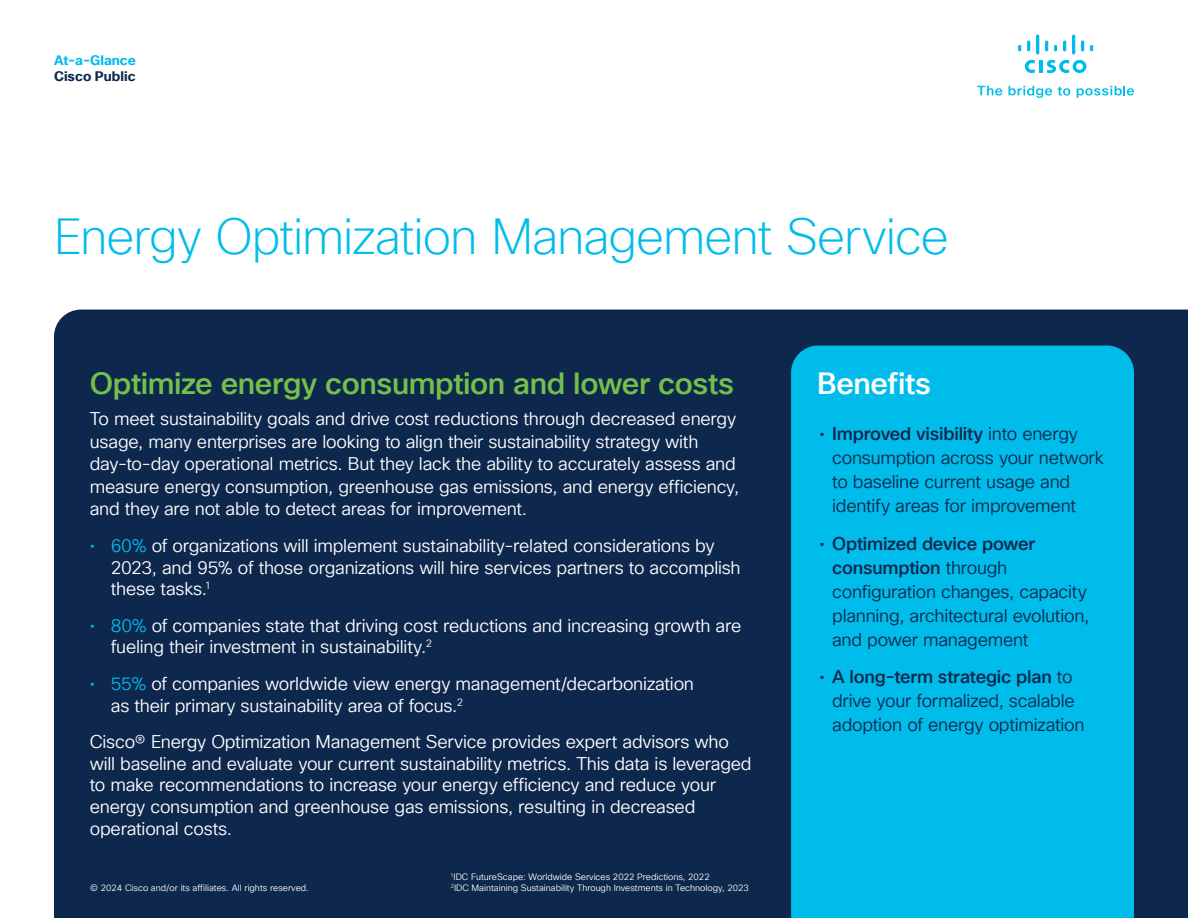
<style>
.page{position:relative;width:1188px;height:918px;background:#fff}
.page>*{position:absolute;margin:0;border:0;box-sizing:border-box;transform-origin:0 0}
.t1{font:200 49.5px "Cisco Sans TT";letter-spacing:-.02em;color:#00bceb}
.t2{font:500 30px "Cisco Sans TT";letter-spacing:-.015em;color:#74bf4b}
.t3{font:500 30px "Cisco Sans TT";letter-spacing:-.01em;color:#fff}
.t4{font:18px/21.6px "Cisco Sans TT Light";letter-spacing:-.015em;color:#fff}
.t5{font:18px/24px "Cisco Sans TT Light";letter-spacing:-.015em;color:#0d274d}
.t6{font:500 18px/24px "Cisco Sans TT";letter-spacing:-.01em;color:#0d274d}
.t7{font:700 13.5px "Cisco Sans TT";color:#00bceb}
.t8{font:700 13.5px "Cisco Sans TT";color:#0d274d}
.t9{font:9px/11.2px "Cisco Sans TT Light";color:#fff}
.s1{color:#00bceb}
.s2{font-weight:400}
.s3{font-family:"Cisco Sans TT Light";font-weight:400}
</style>
<div class="page">
<svg style="left:977px;top:86px;width:25px;height:10px"></svg>
<svg style="left:1009px;top:86px;width:43px;height:12px"></svg>
<svg style="left:1058px;top:87px;width:12px;height:9px"></svg>
<svg style="left:1077px;top:86px;width:57px;height:12px"></svg>
<hr style="left:1039px;top:60px;width:4px;height:13px;background:#00bceb">
<svg style="left:1025px;top:60px;width:10px;height:13px"></svg>
<svg style="left:1047px;top:60px;width:39px;height:13px"></svg>
<svg style="left:1018px;top:45px;width:3px;height:6px"></svg>
<svg style="left:1027px;top:40px;width:3px;height:11px"></svg>
<hr style="left:1036px;top:35px;width:3px;height:20px;background:#00bceb;border-radius:2px">
<svg style="left:1045px;top:40px;width:3px;height:11px"></svg>
<svg style="left:1054px;top:45px;width:3px;height:6px"></svg>
<svg style="left:1063px;top:40px;width:3px;height:11px"></svg>
<hr style="left:1072px;top:35px;width:3px;height:20px;background:#00bceb;border-radius:2px">
<svg style="left:1081px;top:40px;width:3px;height:11px"></svg>
<svg style="left:1090px;top:45px;width:3px;height:6px"></svg>
<div style="left:54px;top:310px;width:1134px;height:608px;background:#0d274d"></div>
<svg style="left:791px;top:346px;width:343px;height:572px;background:#00b9e8"></svg>
<p class="t7" style="left:54px;top:51px;width:84px">At-a-Glance</p>
<p class="t8" style="left:54px;top:67px;width:83px">Cisco Public</p>
<h1 class="t1" style="left:54px;top:205px;width:896px">Energy Optimization Management Service</h1>
<h2 class="t2" style="left:90px;top:364px;width:646px">Optimize energy consumption and lower costs</h2>
<p class="t4" style="left:90px;top:408px;width:651px;line-height:22.5px">To meet sustainability goals and drive cost reductions through decreased energy usage, many enterprises are looking to align their sustainability strategy with day-to-day operational metrics. But they lack the ability to accurately assess and measure energy consumption, greenhouse gas emissions, and energy efficiency, and they are not able to detect areas for improvement.</p>
<p class="t4" style="left:111px;top:536px;width:631px;text-indent:-21px"><span class="s1">• 60%</span> of organizations will implement sustainability-related considerations by<br>2023, and 95% of those organizations will hire services partners to accomplish these tasks.<sup>1</sup></p>
<p class="t4" style="left:111px;top:615px;width:632px;text-indent:-21px"><span class="s1">• 80%</span> of companies state that driving cost reductions and increasing growth are fueling their investment in sustainability.<sup>2</sup></p>
<p class="t4" style="left:111px;top:674px;width:585px;text-indent:-21px"><span class="s1">• 55%</span> of companies worldwide view energy management/decarbonization as their primary sustainability area of focus.<sup>2</sup></p>
<p class="t4" style="left:90px;top:732px;width:663px">Cisco® Energy Optimization Management Service provides expert advisors who will baseline and evaluate your current sustainability metrics. This data is leveraged to make recommendations to increase your energy efficiency and reduce your energy consumption and greenhouse gas emissions, resulting in decreased operational costs.</p>
<p class="t9" style="left:90px;top:883px;width:220px">© 2024 Cisco and/or its affiliates. All rights reserved.</p>
<p class="t9" style="left:450px;top:871px;width:300px"><sup>1</sup>IDC FutureScape: Worldwide Services 2022 Predictions, 2022<br><sup>2</sup>IDC Maintaining Sustainability Through Investments in Technology, 2023</p>
<h2 class="t3" style="left:817px;top:364px;width:115px">Benefits</h2>
<p class="t6" style="left:820px;top:423px;width:260px"><span class="s2">•</span> Improved visibility <span class="s3">into energy</span></p>
<p class="t5" style="left:832px;top:447px;width:273px">consumption across your network to baseline current usage and identify areas for improvement</p>
<p class="t6" style="left:832px;top:532px;width:204px;text-indent:-13px"><span class="s2">•</span> Optimized device power consumption <span class="s3">through</span></p>
<p class="t5" style="left:832px;top:580px;width:259px">configuration changes, capacity planning, architectural evolution, and power management</p>
<p class="t6" style="left:820px;top:666px;width:254px"><span class="s2">•</span> A long-term strategic plan <span class="s3">to</span></p>
<p class="t5" style="left:832px;top:690px;width:254px">drive your formalized, scalable adoption of energy optimization</p>
</div>
